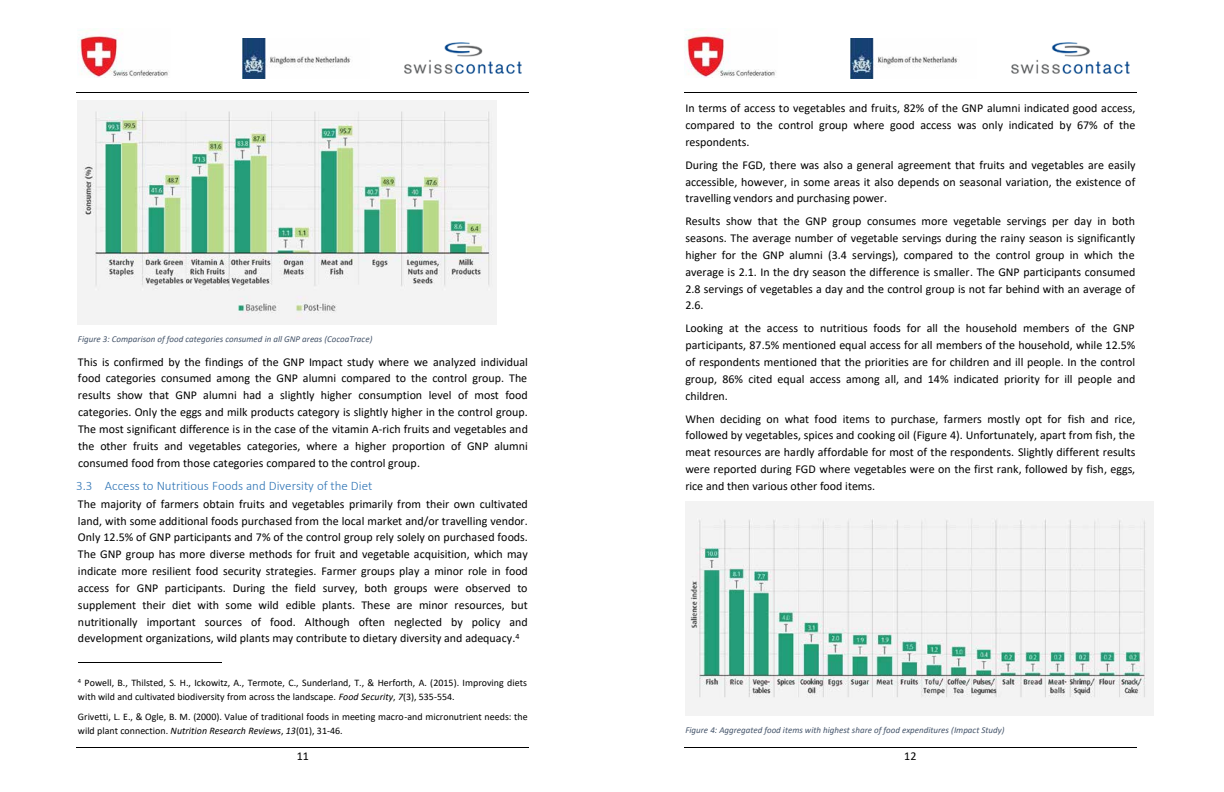
<style>
.page{position:relative;width:1224px;height:792px;background:#fff}
.page>*{position:absolute;margin:0;border:0;box-sizing:border-box;transform-origin:0 0}
.t1{font:300 13px "Calibri";color:#2e74b5}
.t2{font:12px/16.8px "Calibri";color:#000;text-align:justify}
.t3{font:10px/14px "Calibri";color:#000}
.t4{font:italic 9px "Calibri";color:#44546a}
.s1{font-style:italic}
</style>
<div class="page">
<hr style="left:77px;top:92px;width:452px;height:1px;background:#000">
<hr style="left:77px;top:747px;width:452px;height:1px;background:#000">
<img style="left:243px;top:39px;width:108px;height:39px">
<img style="left:78px;top:31px;width:91px;height:46px">
<img style="left:404px;top:42px;width:118px;height:32px">
<hr style="left:78px;top:662px;width:144px;height:1px;background:#000">
<img style="left:78px;top:101px;width:418px;height:224px">
<hr style="left:684px;top:92px;width:453px;height:1px;background:#000">
<hr style="left:684px;top:747px;width:453px;height:1px;background:#000">
<img style="left:850px;top:39px;width:108px;height:39px">
<img style="left:685px;top:31px;width:91px;height:46px">
<img style="left:1011px;top:42px;width:119px;height:32px">
<img style="left:685px;top:501px;width:468px;height:214px">
<p class="t4" style="left:78px;top:335px;width:296px">Figure 3: Comparison of food categories consumed in all GNP areas (CocoaTrace)</p>
<p class="t2" style="left:78px;top:354px;width:452px">This is confirmed by the findings of the GNP Impact study where we analyzed individual food categories consumed among the GNP alumni compared to the control group. The results show that GNP alumni had a slightly higher consumption level of most food categories. Only the eggs and milk products category is slightly higher in the control group.<br>The most significant difference is in the case of the vitamin A-rich fruits and vegetables and the other fruits and vegetables categories, where a higher proportion of GNP alumni consumed food from those categories compared to the control group.</p>
<p class="t1" style="left:76px;top:482px;width:298px">3.3 Access to Nutritious Foods and Diversity of the Diet</p>
<p class="t2" style="left:78px;top:496px;width:452px">The majority of farmers obtain fruits and vegetables primarily from their own cultivated land, with some additional foods purchased from the local market and/or travelling vendor.<br>Only 12.5% of GNP participants and 7% of the control group rely solely on purchased foods.<br>The GNP group has more diverse methods for fruit and vegetable acquisition, which may indicate more resilient food security strategies. Farmer groups play a minor role in food access for GNP participants. During the field survey, both groups were observed to supplement their diet with some wild edible plants. These are minor resources, but nutritionally important sources of food. Although often neglected by policy and development organizations, wild plants may contribute to dietary diversity and adequacy.<sup>4</sup></p>
<p class="t3" style="left:78px;top:677px;width:451px"><sup>4</sup> Powell, B., Thilsted, S. H., Ickowitz, A., Termote, C., Sunderland, T., &amp; Herforth, A. (2015). Improving diets with wild and cultivated biodiversity from across the landscape. <span class="s1">Food Security</span>, <span class="s1">7</span>(3), 535-554.</p>
<p class="t3" style="left:78px;top:711px;width:451px">Grivetti, L. E., &amp; Ogle, B. M. (2000). Value of traditional foods in meeting macro-and micronutrient needs: the wild plant connection. <span class="s1">Nutrition Research Reviews</span>, <span class="s1">13</span>(01), 31-46.</p>
<p class="t2" style="left:297px;top:748px;width:14px">11</p>
<p class="t2" style="left:685px;top:101px;width:452px">In terms of access to vegetables and fruits, 82% of the GNP alumni indicated good access, compared to the control group where good access was only indicated by 67% of the respondents.</p>
<p class="t2" style="left:685px;top:157px;width:452px">During the FGD, there was also a general agreement that fruits and vegetables are easily accessible, however, in some areas it also depends on seasonal variation, the existence of travelling vendors and purchasing power.</p>
<p class="t2" style="left:685px;top:214px;width:452px">Results show that the GNP group consumes more vegetable servings per day in both seasons. The average number of vegetable servings during the rainy season is significantly higher for the GNP alumni (3.4 servings), compared to the control group in which the average is 2.1. In the dry season the difference is smaller. The GNP participants consumed 2.8 servings of vegetables a day and the control group is not far behind with an average of 2.6.</p>
<p class="t2" style="left:685px;top:321px;width:452px">Looking at the access to nutritious foods for all the household members of the GNP participants, 87.5% mentioned equal access for all members of the household, while 12.5% of respondents mentioned that the priorities are for children and ill people. In the control group, 86% cited equal access among all, and 14% indicated priority for ill people and children.</p>
<p class="t2" style="left:685px;top:411px;width:452px">When deciding on what food items to purchase, farmers mostly opt for fish and rice, followed by vegetables, spices and cooking oil (Figure 4). Unfortunately, apart from fish, the meat resources are hardly affordable for most of the respondents. Slightly different results were reported during FGD where vegetables were on the first rank, followed by fish, eggs, rice and then various other food items.</p>
<p class="t4" style="left:685px;top:726px;width:321px">Figure 4: Aggregated food items with highest share of food expenditures (Impact Study)</p>
<p class="t2" style="left:904px;top:748px;width:14px">12</p>
</div>
